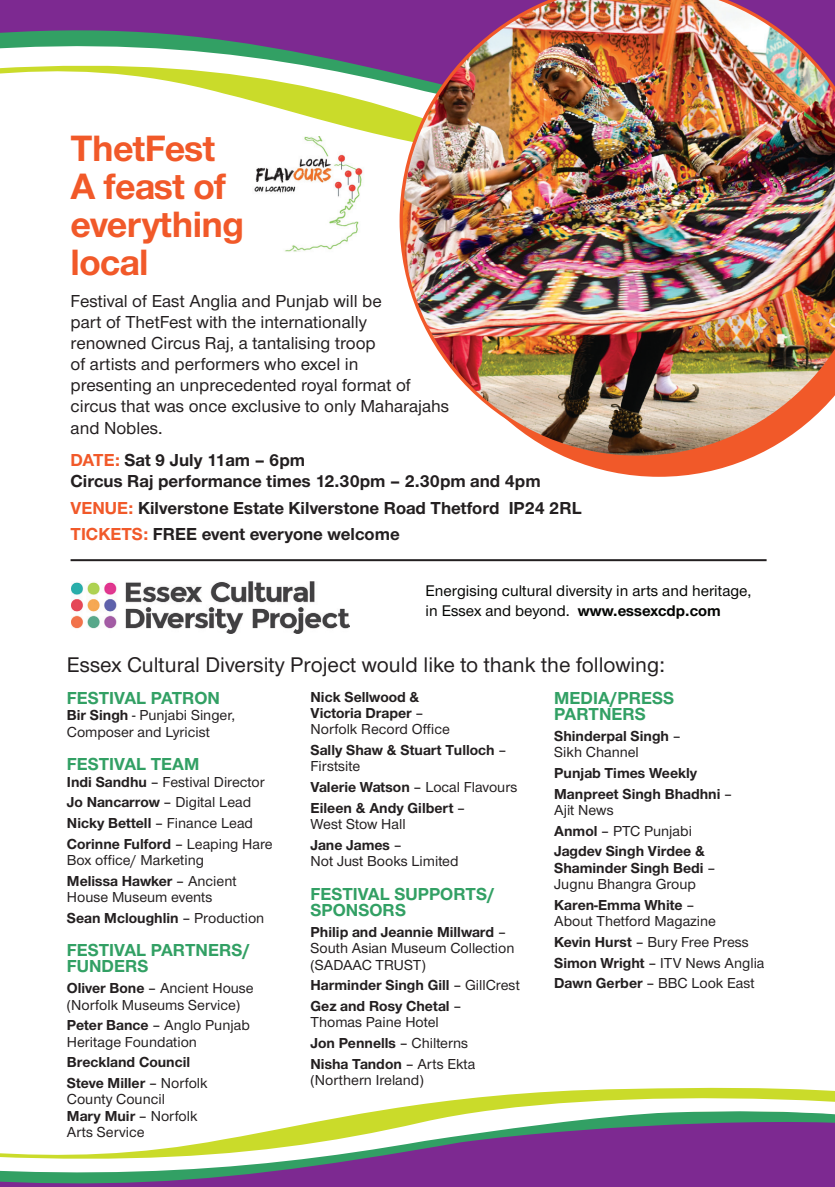
<style>
.page{position:relative;width:835px;height:1187px;background:#fff}
.page>*{position:absolute;margin:0;border:0;box-sizing:border-box;transform-origin:0 0}
.t1{font:700 38px/38px "Nimbus Sans Novus T";letter-spacing:-.015em;color:#f15929}
.t2{font:500 22px "Nimbus Sans Novus T";color:#231f20}
.t3{font:500 18px/21px "Nimbus Sans Novus T";color:#231f20}
.t4{font:700 18px/21px "Nimbus Sans Novus T";color:#231f20}
.t5{font:700 18px/16.4px "Nimbus Sans Novus T";color:#32a064}
.t6{font:500 16px/20px "Nimbus Sans Novus T";color:#040503}
.t7{font:500 15px/20.6px "Nimbus Sans Novus T";color:#231f20}
.t8{font:700 15px/20.6px "Nimbus Sans Novus T";color:#231f20}
.s1{color:#f15929}
.s2{font-weight:700}
.s3{font-weight:500}
</style>
<div class="page">
<svg style="left:0;top:0;width:399px;height:140px"></svg>
<svg style="left:0;top:1087px;width:834px;height:100px"></svg>
<img style="left:72px;top:581px;width:277px;height:52px">
<svg style="left:570px;top:459px;width:178px;height:18px"></svg>
<img style="left:399px;top:0;width:435px;height:459px">
<img style="left:252px;top:137px;width:116px;height:115px">
<hr style="left:70px;top:559px;width:696px;height:2px;background:#231f20">
<h1 class="t1" style="left:70px;top:129px;width:175px">ThetFest<br>A feast of everything local</h1>
<p class="t3" style="left:70px;top:291px;width:380px">Festival of East Anglia and Punjab will be<br>part of ThetFest with the internationally<br>renowned Circus Raj, a tantalising troop<br>of artists and performers who excel in<br>presenting an unprecedented royal format of circus that was once exclusive to only Maharajahs and Nobles.</p>
<p class="t4" style="left:70px;top:449px;width:471px"><span class="s1">DATE:</span> Sat 9 July 11am – 6pm<br>Circus Raj performance times 12.30pm – 2.30pm and 4pm</p>
<p class="t4" style="left:70px;top:494px;width:512px;line-height:26.6px"><span class="s1">VENUE:</span> Kilverstone Estate Kilverstone Road Thetford IP24 2RL<br><span class="s1">TICKETS:</span> FREE event everyone welcome</p>
<p class="t6" style="left:425px;top:580px;width:327px">Energising cultural diversity in arts and heritage, in Essex and beyond. <span class="s2">www.essexcdp.com</span></p>
<h2 class="t2" style="left:67px;top:652px;width:599px">Essex Cultural Diversity Project would like to thank the following:</h2>
<p class="t5" style="left:67px;top:689px;width:154px">FESTIVAL PATRON</p>
<p class="t7" style="left:67px;top:707px;width:170px;line-height:16.4px"><span class="s2">Bir Singh</span> - Punjabi Singer,<br>Composer and Lyricist</p>
<p class="t5" style="left:67px;top:756px;width:134px">FESTIVAL TEAM</p>
<p class="t7" style="left:67px;top:771px;width:207px"><span class="s2">Indi Sandhu</span> – Festival Director<br><span class="s2">Jo Nancarrow</span> – Digital Lead<br><span class="s2">Nicky Bettell</span> – Finance Lead<br><span class="s2">Corinne Fulford</span> – Leaping Hare</p>
<p class="t7" style="left:67px;top:849px;width:171px">Box office/ Marketing<br><span class="s2">Melissa Hawker</span> – Ancient</p>
<p class="t7" style="left:67px;top:886px;width:199px">House Museum events<br><span class="s2">Sean Mcloughlin</span> – Production</p>
<p class="t5" style="left:67px;top:941px;width:185px">FESTIVAL PARTNERS/<br>FUNDERS</p>
<p class="t7" style="left:67px;top:980px;width:188px;line-height:16.4px"><span class="s2">Oliver Bone</span> – Ancient House (Norfolk Museums Service)</p>
<p class="t7" style="left:67px;top:1017px;width:184px;line-height:16.4px"><span class="s2">Peter Bance</span> – Anglo Punjab<br>Heritage Foundation</p>
<p class="t8" style="left:67px;top:1052px;width:142px">Breckland Council<br>Steve Miller <span class="s3">– Norfolk</span></p>
<p class="t7" style="left:67px;top:1091px;width:132px;line-height:16.4px">County Council<br><span class="s2">Mary Muir</span> – Norfolk<br>Arts Service</p>
<p class="t8" style="left:310px;top:688px;width:141px;line-height:16.4px">Nick Sellwood &amp;<br>Victoria Draper <span class="s3">–<br>Norfolk Record Office</span></p>
<p class="t8" style="left:310px;top:742px;width:197px;line-height:16.4px">Sally Shaw &amp; Stuart Tulloch <span class="s3">–<br>Firstsite</span></p>
<p class="t8" style="left:310px;top:776px;width:208px">Valerie Watson <span class="s3">– Local Flavours<br></span>Eileen &amp; Andy Gilbert <span class="s3">–</span></p>
<p class="t7" style="left:310px;top:814px;width:97px">West Stow Hall<br><span class="s2">Jane James</span> –</p>
<p class="t7" style="left:310px;top:851px;width:149px">Not Just Books Limited</p>
<p class="t5" style="left:310px;top:885px;width:186px">FESTIVAL SUPPORTS/<br>SPONSORS</p>
<p class="t7" style="left:310px;top:923px;width:205px;line-height:16.4px"><span class="s2">Philip and Jeannie Millward</span> –<br>South Asian Museum Collection (SADAAC TRUST)</p>
<p class="t8" style="left:310px;top:974px;width:211px">Harminder Singh Gill <span class="s3">– GillCrest<br></span>Gez and Rosy Chetal <span class="s3">–</span></p>
<p class="t7" style="left:310px;top:1012px;width:166px">Thomas Paine Hotel<br><span class="s2">Jon Pennells</span> – Chilterns<br><span class="s2">Nisha Tandon</span> – Arts Ekta</p>
<p class="t7" style="left:310px;top:1069px;width:115px">(Northern Ireland)</p>
<p class="t5" style="left:554px;top:689px;width:122px">MEDIA/PRESS<br>PARTNERS</p>
<p class="t8" style="left:554px;top:727px;width:128px;line-height:16.4px">Shinderpal Singh <span class="s3">–<br>Sikh Channel</span></p>
<p class="t8" style="left:554px;top:762px;width:179px">Punjab Times Weekly<br>Manpreet Singh Bhadhni <span class="s3">–</span></p>
<p class="t8" style="left:554px;top:799px;width:152px"><span class="s3">Ajit News<br></span>Anmol <span class="s3">– PTC Punjabi<br></span>Jagdev Singh Virdee &amp;</p>
<p class="t8" style="left:554px;top:859px;width:163px;line-height:16.4px">Shaminder Singh Bedi <span class="s3">–<br>Jugnu Bhangra Group</span></p>
<p class="t7" style="left:554px;top:896px;width:163px;line-height:16.4px"><span class="s2">Karen-Emma White</span> –<br>About Thetford Magazine</p>
<p class="t7" style="left:554px;top:931px;width:212px"><span class="s2">Kevin Hurst</span> – Bury Free Press<br><span class="s2">Simon Wright</span> – ITV News Anglia<br><span class="s2">Dawn Gerber</span> – BBC Look East</p>
</div>
